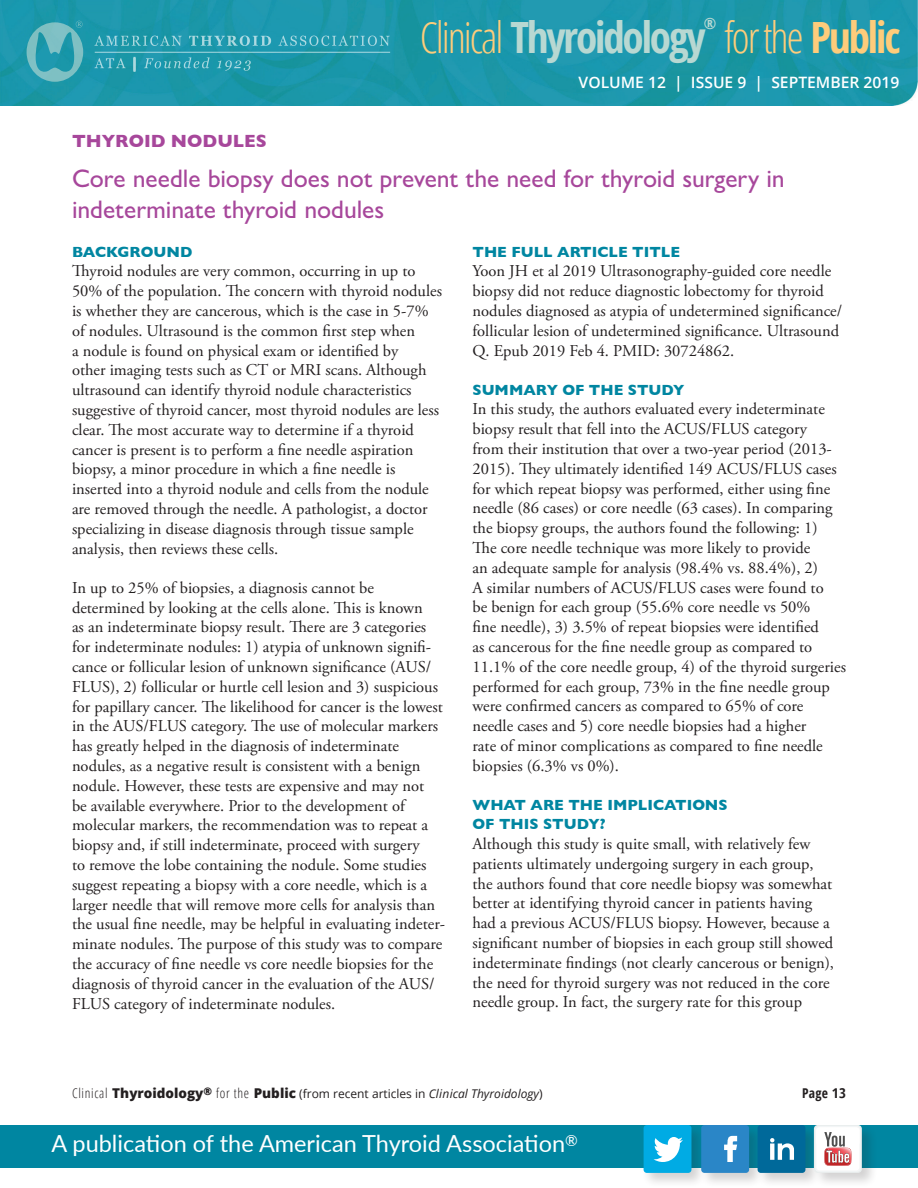
<style>
.page{position:relative;width:918px;height:1188px;background:#fff}
.page>*{position:absolute;margin:0;border:0;box-sizing:border-box;transform-origin:0 0}
.t1{font:300 condensed 43.05px "Open Sans";letter-spacing:-.05em;color:#fecc7b}
.t2{font:500 25.5px/30.6px "Gill Sans Nova";letter-spacing:-.005em;color:#a7479b}
.t3{font:23.55px "Lato";color:#fff}
.t4{font:700 18px "Gill Sans";color:#a7479b}
.t5{font:16.5px/19.8px "Adobe Garamond Pro";color:#231f20}
.t6{font:600 15.75px "Open Sans";color:#fff}
.t7{font:700 condensed 15.3px "Open Sans";color:#b8d8d2}
.t8{font:700 15px/19.5px "Gill Sans";color:#0086a1}
.t9{font:700 condensed 13.5px "Open Sans";color:#231f20}
.t10{font:12px "Open Sans";color:#231f20}
.s1{font-weight:700;color:#b8d8d2}
.s2{font-weight:700}
.s3{font-weight:300;font-stretch:condensed;font-size:13.5px}
.s4{font-weight:800;font-size:13.5px}
.s5{font-style:italic}
.s6{font-style:inherit}
</style>
<div class="page">
<img style="left:0;top:0;width:918px;height:106px">
<hr style="left:95px;top:52px;width:295px;height:1px;background:#fff">
<svg style="left:94px;top:36px;width:88px;height:10px"></svg>
<svg style="left:189px;top:36px;width:82px;height:10px"></svg>
<svg style="left:278px;top:36px;width:112px;height:10px"></svg>
<svg style="left:94px;top:58px;width:32px;height:10px"></svg>
<hr style="left:133px;top:57px;width:3px;height:15px;background:#fff">
<svg style="left:144px;top:57px;width:66px;height:11px"></svg>
<svg style="left:217px;top:60px;width:34px;height:11px"></svg>
<svg style="left:27px;top:21px;width:56px;height:61px;background:#4aaab6"></svg>
<div style="left:0;top:1125px;width:918px;height:42px;background:#0086a1"></div>
<div style="left:642px;top:1123px;width:235px;height:65px;background:#231f20;opacity:.2"></div>
<div style="left:758px;top:1125px;width:47px;height:48px;background:#00699a;border-radius:3px"></div>
<svg style="left:770px;top:1138px;width:24px;height:22px"></svg>
<div style="left:644px;top:1125px;width:47px;height:48px;background:#00abe4;border-radius:3px"></div>
<svg style="left:654px;top:1137px;width:29px;height:25px"></svg>
<div style="left:701px;top:1125px;width:48px;height:48px;background:#2a86c7;border-radius:3px"></div>
<svg style="left:724px;top:1136px;width:14px;height:26px"></svg>
<svg style="left:814px;top:1125px;width:48px;height:48px"></svg>
<svg style="left:815px;top:1126px;width:46px;height:46px;background:#e8d3d3"></svg>
<p class="t7" style="left:704px;top:13px;width:14px">®</p>
<h1 class="t1" style="left:420px;top:8px;width:482px">Clinical <span class="s1">Thyroidology</span> for the <span class="s2">Public</span></h1>
<p class="t6" style="left:579px;top:72px;width:322px">VOLUME 12 | ISSUE 9 | SEPTEMBER 2019</p>
<p class="t4" style="left:72px;top:127px;width:196px">THYROID NODULES</p>
<h2 class="t2" style="left:72px;top:163px;width:714px">Core needle biopsy does not prevent the need for thyroid surgery in indeterminate thyroid nodules</h2>
<p class="t8" style="left:72px;top:241px;width:122px">BACKGROUND</p>
<p class="t5" style="left:72px;top:262px;width:372px">Thyroid nodules are very common, occurring in up to 50% of the population. The concern with thyroid nodules is whether they are cancerous, which is the case in 5-7% of nodules. Ultrasound is the common first step when<br>a nodule is found on physical exam or identified by<br>other imaging tests such as CT or MRI scans. Although ultrasound can identify thyroid nodule characteristics suggestive of thyroid cancer, most thyroid nodules are less clear. The most accurate way to determine if a thyroid cancer is present is to perform a fine needle aspiration biopsy, a minor procedure in which a fine needle is inserted into a thyroid nodule and cells from the nodule are removed through the needle. A pathologist, a doctor specializing in disease diagnosis through tissue sample analysis, then reviews these cells.</p>
<p class="t5" style="left:72px;top:578px;width:375px">In up to 25% of biopsies, a diagnosis cannot be determined by looking at the cells alone. This is known<br>as an indeterminate biopsy result. There are 3 categories for indeterminate nodules: 1) atypia of unknown signifi&shy;cance or follicular lesion of unknown significance (AUS/ FLUS), 2) follicular or hurtle cell lesion and 3) suspicious for papillary cancer. The likelihood for cancer is the lowest in the AUS/FLUS category. The use of molecular markers has greatly helped in the diagnosis of indeterminate nodules, as a negative result is consistent with a benign nodule. However, these tests are expensive and may not<br>be available everywhere. Prior to the development of molecular markers, the recommendation was to repeat a biopsy and, if still indeterminate, proceed with surgery<br>to remove the lobe containing the nodule. Some studies suggest repeating a biopsy with a core needle, which is a larger needle that will remove more cells for analysis than the usual fine needle, may be helpful in evaluating indeter&shy;minate nodules. The purpose of this study was to compare the accuracy of fine needle vs core needle biopsies for the diagnosis of thyroid cancer in the evaluation of the AUS/ FLUS category of indeterminate nodules.</p>
<p class="t8" style="left:472px;top:241px;width:209px">THE FULL ARTICLE TITLE</p>
<p class="t5" style="left:472px;top:262px;width:371px">Yoon JH et al 2019 Ultrasonography-guided core needle biopsy did not reduce diagnostic lobectomy for thyroid nodules diagnosed as atypia of undetermined significance/ follicular lesion of undetermined significance. Ultrasound Q. Epub 2019 Feb 4. PMID: 30724862.</p>
<p class="t8" style="left:472px;top:379px;width:214px">SUMMARY OF THE STUDY</p>
<p class="t5" style="left:472px;top:400px;width:375px">In this study, the authors evaluated every indeterminate biopsy result that fell into the ACUS/FLUS category<br>from their institution that over a two-year period (2013- 2015). They ultimately identified 149 ACUS/FLUS cases for which repeat biopsy was performed, either using fine needle (86 cases) or core needle (63 cases). In comparing the biopsy groups, the authors found the following: 1)<br>The core needle technique was more likely to provide<br>an adequate sample for analysis (98.4% vs. 88.4%), 2)<br>A similar numbers of ACUS/FLUS cases were found to<br>be benign for each group (55.6% core needle vs 50%<br>fine needle), 3) 3.5% of repeat biopsies were identified<br>as cancerous for the fine needle group as compared to 11.1% of the core needle group, 4) of the thyroid surgeries performed for each group, 73% in the fine needle group were confirmed cancers as compared to 65% of core needle cases and 5) core needle biopsies had a higher<br>rate of minor complications as compared to fine needle biopsies (6.3% vs 0%).</p>
<p class="t8" style="left:472px;top:795px;width:257px">WHAT ARE THE IMPLICATIONS<br>OF THIS STUDY?</p>
<p class="t5" style="left:472px;top:835px;width:363px">Although this study is quite small, with relatively few patients ultimately undergoing surgery in each group, the authors found that core needle biopsy was somewhat better at identifying thyroid cancer in patients having had a previous ACUS/FLUS biopsy. However, because a significant number of biopsies in each group still showed indeterminate findings (not clearly cancerous or benign), the need for thyroid surgery was not reduced in the core needle group. In fact, the surgery rate for this group</p>
<p class="t10" style="left:72px;top:1086px;width:472px"><span class="s3">Clinical</span> <span class="s4">Thyroidology</span><sup>®</sup> <span class="s3">for the</span> <span class="s4">Public</span> (from recent articles in <span class="s5">Clinical Thyroidology</span>)</p>
<p class="t9" style="left:802px;top:1084px;width:45px">Page <span class="s6">13</span></p>
<h3 class="t3" style="left:51px;top:1127px;width:528px">A publication of the American Thyroid Association<sup>®</sup></h3>
</div>
